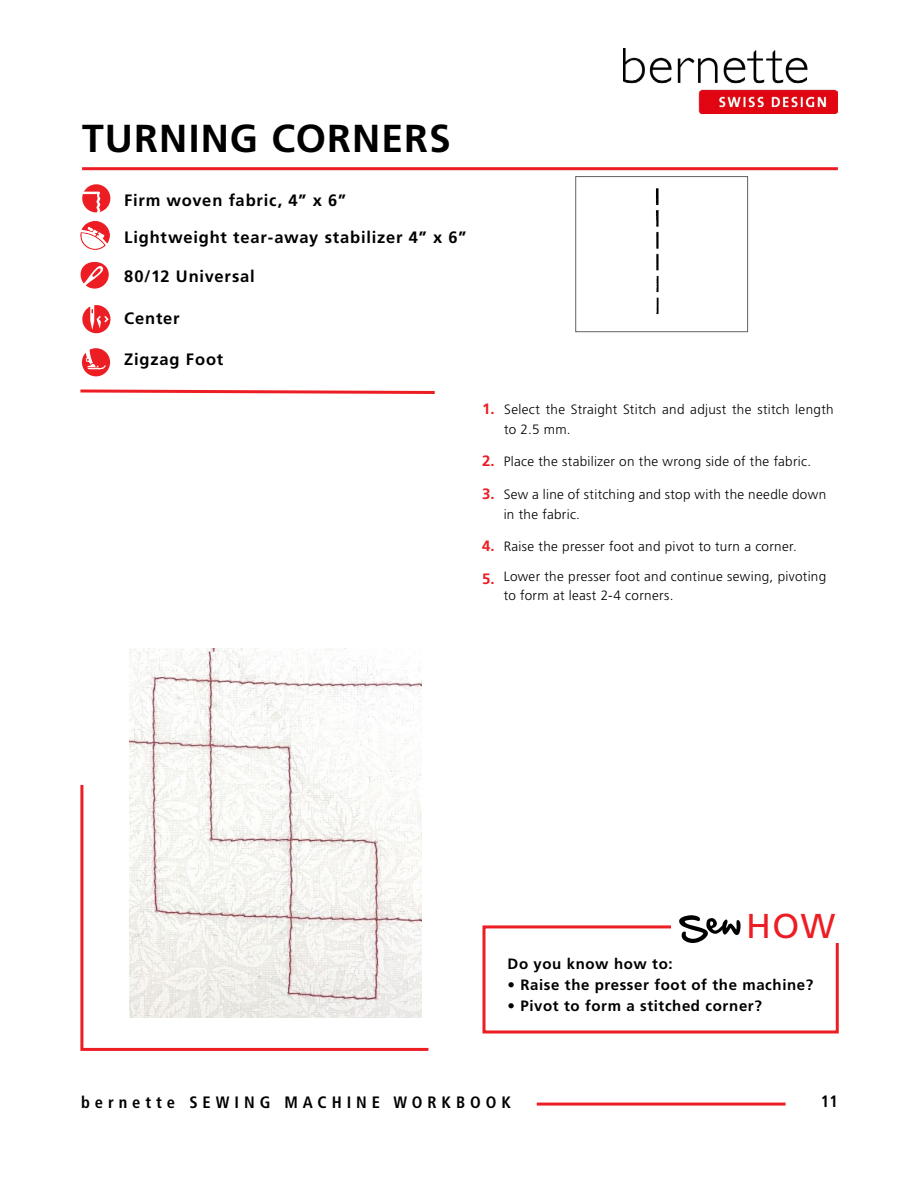
<style>
.page{position:relative;width:918px;height:1188px;background:#fff}
.page>*{position:absolute;margin:0;border:0;box-sizing:border-box;transform-origin:0 0}
.t1{font:700 39px "Frutiger LT Std";letter-spacing:.03em;color:#000}
.t2{font:34.5px "Frutiger LT Std";color:#ed1d24}
.t3{font:700 16.5px "Frutiger LT Std";letter-spacing:.05em;color:#000}
.t4{font:700 condensed 16.5px "Frutiger LT Std";letter-spacing:.3em;color:#000}
.t5{font:700 15px "Frutiger LT Std";letter-spacing:.04em;color:#000}
.t6{font:700 15px "Frutiger LT Std";color:#ed1d24}
.t7{font:300 13.5px/19.5px "Frutiger LT Std";letter-spacing:.025em;color:#000}
.s1{font-weight:700;font-size:15px;color:#ed1d24}
</style>
<div class="page">
<hr style="left:537px;top:1103px;width:249px;height:3px;background:#ed1d24">
<img style="left:624px;top:49px;width:214px;height:65px">
<svg style="left:82px;top:184px;width:28px;height:28px"></svg>
<svg style="left:81px;top:262px;width:28px;height:27px"></svg>
<hr style="left:82px;top:167px;width:756px;height:3px;background:#ed1d24">
<svg style="left:80px;top:389px;width:355px;height:5px"></svg>
<img style="left:656px;top:188px;width:3px;height:127px">
<div style="left:575px;top:176px;width:173px;height:156px;border:1px solid #616264"></div>
<div style="left:482px;top:925px;width:357px;height:109px;border:3px solid #ed1d24"></div>
<div style="left:671px;top:912px;width:180px;height:31px;background:#fff"></div>
<svg style="left:679px;top:915px;width:62px;height:28px"></svg>
<svg style="left:80px;top:782px;width:349px;height:269px"></svg>
<svg style="left:82px;top:348px;width:28px;height:28px"></svg>
<svg style="left:82px;top:305px;width:28px;height:28px"></svg>
<img style="left:130px;top:648px;width:291px;height:370px">
<img style="left:81px;top:221px;width:28px;height:29px">
<h1 class="t1" style="left:82px;top:115px;width:370px">TURNING CORNERS</h1>
<p class="t3" style="left:124px;top:190px;width:223px">Firm woven fabric, 4” x 6”</p>
<p class="t3" style="left:124px;top:228px;width:344px">Lightweight tear-away stabilizer 4” x 6”</p>
<p class="t3" style="left:124px;top:267px;width:132px">80/12 Universal</p>
<p class="t3" style="left:124px;top:308px;width:57px">Center</p>
<p class="t3" style="left:124px;top:349px;width:101px">Zigzag Foot</p>
<p class="t6" style="left:482px;top:400px;width:14px">1.</p>
<p class="t7" style="left:504px;top:400px;width:331px">Select the Straight Stitch and adjust the stitch length to 2.5 mm.</p>
<p class="t7" style="left:482px;top:452px;width:331px"><span class="s1">2.</span> Place the stabilizer on the wrong side of the fabric.</p>
<p class="t7" style="left:504px;top:485px;width:324px">Sew a line of stitching and stop with the needle down in the fabric.</p>
<p class="t6" style="left:482px;top:485px;width:14px">3.</p>
<p class="t7" style="left:504px;top:532px;width:324px;line-height:29.7px;text-indent:-22px"><span class="s1">4.</span> Raise the presser foot and pivot to turn a corner.<br>Lower the presser foot and continue sewing, pivoting</p>
<p class="t7" style="left:504px;top:586px;width:171px">to form at least 2-4 corners.</p>
<p class="t6" style="left:482px;top:569px;width:14px">5.</p>
<h2 class="t2" style="left:746px;top:906px;width:91px">HOW</h2>
<p class="t5" style="left:508px;top:955px;width:166px">Do you know how to:</p>
<p class="t5" style="left:508px;top:976px;width:307px">• Raise the presser foot of the machine?</p>
<p class="t5" style="left:508px;top:997px;width:256px">• Pivot to form a stitched corner?</p>
<p class="t4" style="left:81px;top:1092px;width:431px">bernette SEWING MACHINE WORKBOOK</p>
<p class="t4" style="left:821px;top:1092px;width:19px">11</p>
</div>
